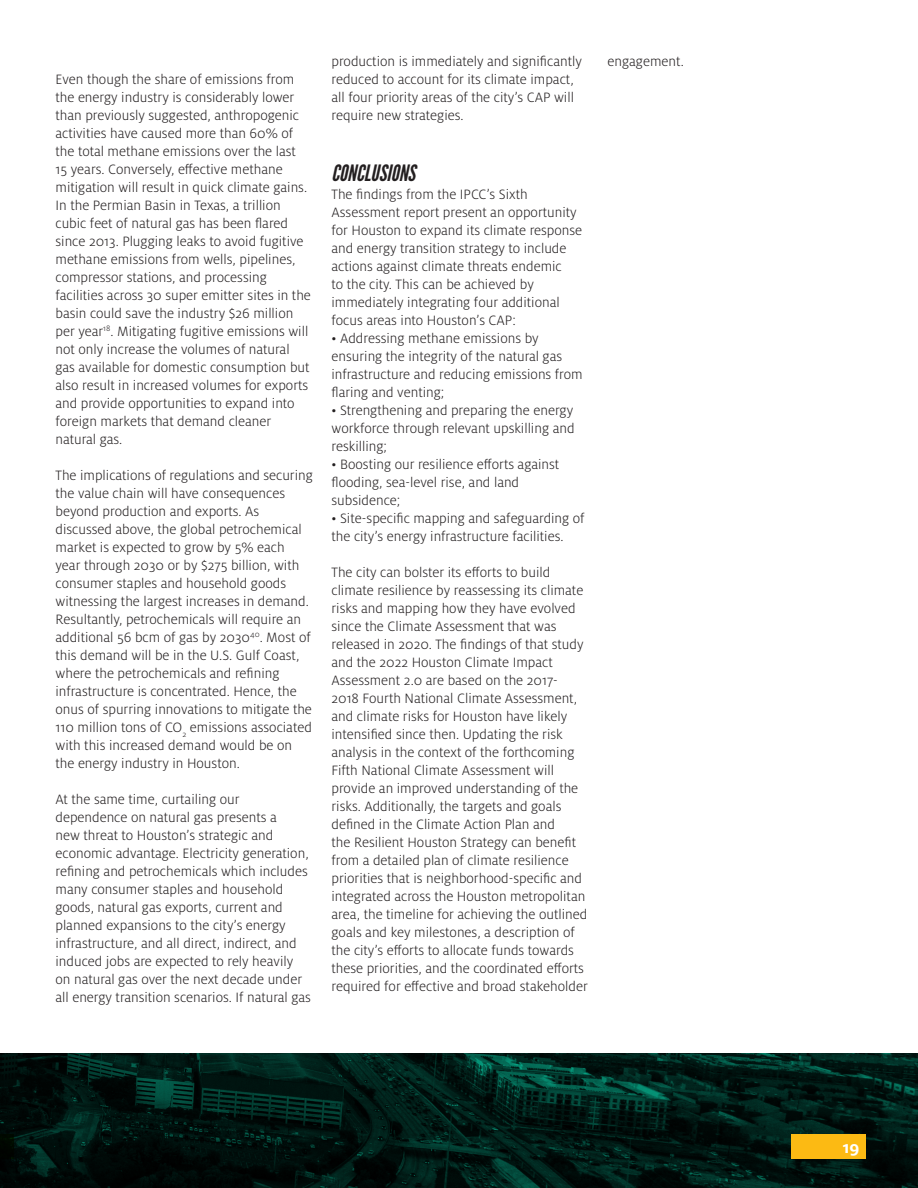
<style>
.page{position:relative;width:918px;height:1188px;background:#fff}
.page>*{position:absolute;margin:0;border:0;box-sizing:border-box;transform-origin:0 0}
.t1{font:italic 22.5px "League Gothic";color:#231f20}
.t2{font:700 18px "Milo OT";color:#fff}
.t3{font:300 15px/18px "Milo OT";color:#231f20}
</style>
<div class="page">
<img style="left:0;top:1053px;width:918px;height:135px">
<div style="left:791px;top:1134px;width:75px;height:25px;background:#fcba13"></div>
<p class="t3" style="left:56px;top:70px;width:257px">Even though the share of emissions from the energy industry is considerably lower than previously suggested, anthropogenic activities have caused more than 60% of the total methane emissions over the last 15 years. Conversely, effective methane mitigation will result in quick climate gains.<br>In the Permian Basin in Texas, a trillion cubic feet of natural gas has been flared since 2013. Plugging leaks to avoid fugitive methane emissions from wells, pipelines, compressor stations, and processing facilities across 30 super emitter sites in the basin could save the industry $26 million per year<sup>18</sup>. Mitigating fugitive emissions will not only increase the volumes of natural gas available for domestic consumption but also result in increased volumes for exports and provide opportunities to expand into foreign markets that demand cleaner natural gas.</p>
<p class="t3" style="left:56px;top:466px;width:259px">The implications of regulations and securing the value chain will have consequences beyond production and exports. As discussed above, the global petrochemical market is expected to grow by 5% each year through 2030 or by $275 billion, with consumer staples and household goods witnessing the largest increases in demand.<br>Resultantly, petrochemicals will require an additional 56 bcm of gas by 2030<sup>40</sup>. Most of this demand will be in the U.S. Gulf Coast, where the petrochemicals and refining infrastructure is concentrated. Hence, the onus of spurring innovations to mitigate the 110 million tons of CO<sub>2</sub> emissions associated with this increased demand would be on the energy industry in Houston.</p>
<p class="t3" style="left:56px;top:790px;width:257px">At the same time, curtailing our dependence on natural gas presents a<br>new threat to Houston’s strategic and economic advantage. Electricity generation, refining and petrochemicals which includes many consumer staples and household goods, natural gas exports, current and planned expansions to the city’s energy infrastructure, and all direct, indirect, and induced jobs are expected to rely heavily on natural gas over the next decade under all energy transition scenarios. If natural gas</p>
<p class="t3" style="left:332px;top:52px;width:252px">production is immediately and significantly reduced to account for its climate impact, all four priority areas of the city’s CAP will require new strategies.</p>
<p class="t1" style="left:332px;top:160px;width:85px">CONCLUSIONS</p>
<p class="t3" style="left:332px;top:186px;width:252px">The findings from the IPCC’s Sixth Assessment report present an opportunity for Houston to expand its climate response and energy transition strategy to include actions against climate threats endemic<br>to the city. This can be achieved by immediately integrating four additional focus areas into Houston’s CAP:</p>
<p class="t3" style="left:332px;top:330px;width:253px">• Addressing methane emissions by ensuring the integrity of the natural gas infrastructure and reducing emissions from flaring and venting;</p>
<p class="t3" style="left:332px;top:402px;width:245px;text-align:justify">• Strengthening and preparing the energy workforce through relevant upskilling and reskilling;</p>
<p class="t3" style="left:332px;top:456px;width:229px">• Boosting our resilience efforts against flooding, sea-level rise, and land subsidence;</p>
<p class="t3" style="left:332px;top:510px;width:255px">• Site-specific mapping and safeguarding of the city’s energy infrastructure facilities.</p>
<p class="t3" style="left:332px;top:564px;width:258px">The city can bolster its efforts to build climate resilience by reassessing its climate risks and mapping how they have evolved since the Climate Assessment that was released in 2020. The findings of that study and the 2022 Houston Climate Impact Assessment 2.0 are based on the 2017- 2018 Fourth National Climate Assessment, and climate risks for Houston have likely intensified since then. Updating the risk analysis in the context of the forthcoming Fifth National Climate Assessment will provide an improved understanding of the risks. Additionally, the targets and goals defined in the Climate Action Plan and<br>the Resilient Houston Strategy can benefit from a detailed plan of climate resilience priorities that is neighborhood-specific and integrated across the Houston metropolitan area, the timeline for achieving the outlined goals and key milestones, a description of the city’s efforts to allocate funds towards these priorities, and the coordinated efforts required for effective and broad stakeholder</p>
<p class="t3" style="left:608px;top:52px;width:78px">engagement.</p>
<p class="t2" style="left:843px;top:1138px;width:18px">19</p>
</div>
